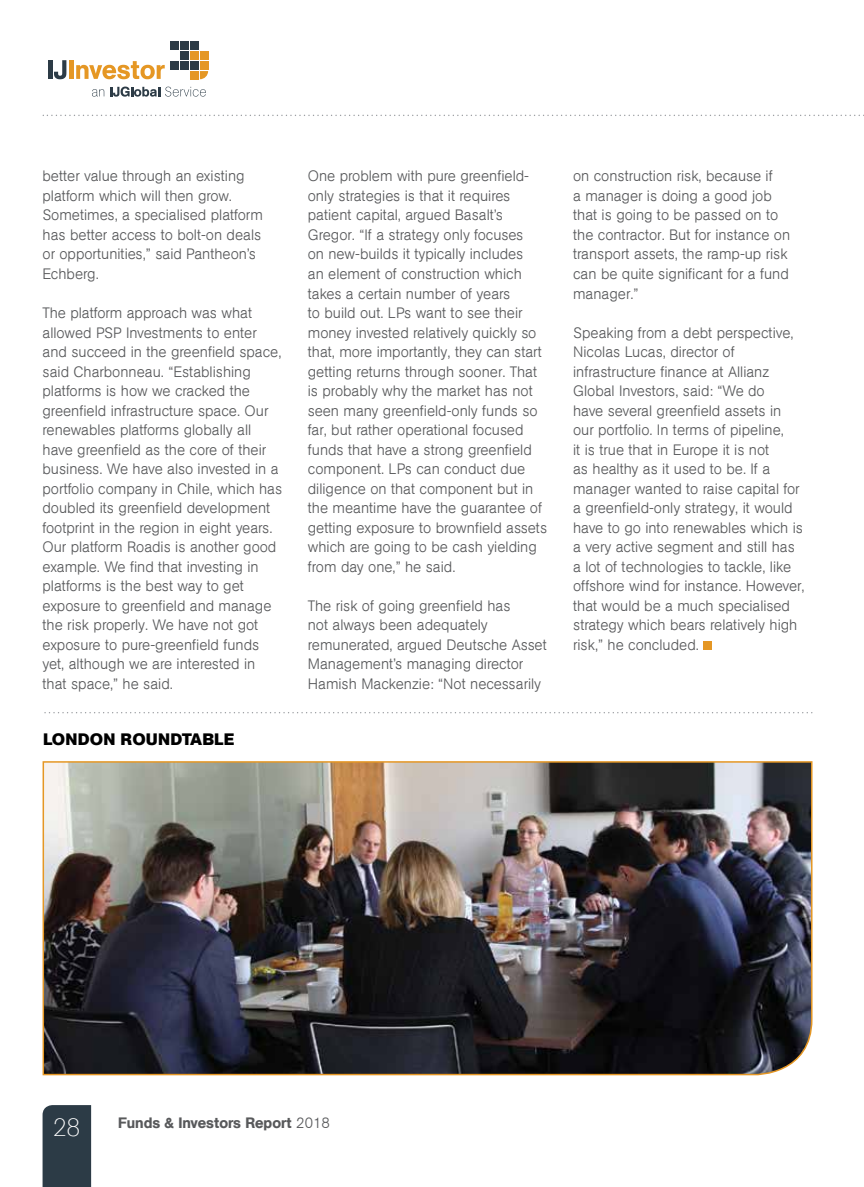
<style>
.page{position:relative;width:864px;height:1187px;background:#fff}
.page>*{position:absolute;margin:0;border:0;box-sizing:border-box;transform-origin:0 0}
.t1{font:200 25.35px "AG Book Std";color:#fff}
.t2{font:700 16.5px "AG Book Std";letter-spacing:.01em;color:#000}
.t3{font:300 15px/19.5px "AG Book Std";color:#58595b}
.t4{font:500 15px "AG Book Std";color:#58595b}
.s1{font-weight:300}
</style>
<div class="page">
<div style="left:43px;top:1105px;width:48px;height:81px;background:#2c3b46"></div>
<svg style="left:43px;top:115px;width:821px;height:1px"></svg>
<div style="left:170px;top:42px;width:8px;height:8px;background:#2c3b46"></div>
<div style="left:180px;top:42px;width:8px;height:8px;background:#2c3b46"></div>
<div style="left:190px;top:42px;width:8px;height:8px;background:#2c3b46"></div>
<div style="left:180px;top:51px;width:8px;height:9px;background:#2c3b46"></div>
<div style="left:190px;top:51px;width:8px;height:9px;background:#e59724"></div>
<div style="left:200px;top:51px;width:8px;height:9px;background:#e59724"></div>
<div style="left:170px;top:61px;width:8px;height:8px;background:#2c3b46"></div>
<div style="left:180px;top:61px;width:8px;height:8px;background:#2c3b46"></div>
<div style="left:190px;top:61px;width:8px;height:8px;background:#2c3b46"></div>
<div style="left:200px;top:61px;width:8px;height:8px;background:#e59724"></div>
<div style="left:190px;top:71px;width:8px;height:8px;background:#e59724"></div>
<svg style="left:200px;top:71px;width:8px;height:8px"></svg>
<hr style="left:48px;top:60px;width:4px;height:19px;background:#2c3b46">
<svg style="left:54px;top:60px;width:12px;height:19px"></svg>
<hr style="left:69px;top:60px;width:4px;height:19px;background:#e59724">
<svg style="left:76px;top:61px;width:89px;height:18px"></svg>
<svg style="left:92px;top:89px;width:12px;height:8px"></svg>
<svg style="left:110px;top:87px;width:96px;height:10px"></svg>
<img style="left:42px;top:761px;width:770px;height:314px">
<div style="left:703px;top:640px;width:9px;height:9px;background:#e59724"></div>
<svg style="left:45px;top:712px;width:767px;height:1px"></svg>
<p class="t3" style="left:43px;top:167px;width:222px">better value through an existing platform which will then grow.<br>Sometimes, a specialised platform has better access to bolt-on deals or opportunities,” said Pantheon’s<br>Echberg.</p>
<p class="t3" style="left:43px;top:303px;width:241px">The platform approach was what allowed PSP Investments to enter and succeed in the greenfield space, said Charbonneau. “Establishing platforms is how we cracked the greenfield infrastructure space. Our renewables platforms globally all have greenfield as the core of their business. We have also invested in a portfolio company in Chile, which has doubled its greenfield development footprint in the region in eight years.<br>Our platform Roadis is another good example. We find that investing in platforms is the best way to get exposure to greenfield and manage the risk properly. We have not got exposure to pure-greenfield funds yet, although we are interested in that space,” he said.</p>
<p class="t2" style="left:43px;top:729px;width:191px">LONDON ROUNDTABLE</p>
<p class="t3" style="left:308px;top:167px;width:241px">One problem with pure greenfield&shy;only strategies is that it requires patient capital, argued Basalt’s Gregor. “If a strategy only focuses<br>on new-builds it typically includes<br>an element of construction which takes a certain number of years<br>to build out. LPs want to see their money invested relatively quickly so that, more importantly, they can start getting returns through sooner. That is probably why the market has not seen many greenfield-only funds so far, but rather operational focused funds that have a strong greenfield component. LPs can conduct due diligence on that component but in the meantime have the guarantee of getting exposure to brownfield assets which are going to be cash yielding from day one,” he said.</p>
<p class="t3" style="left:308px;top:596px;width:240px">The risk of going greenfield has<br>not always been adequately remunerated, argued Deutsche Asset Management’s managing director Hamish Mackenzie: “Not necessarily</p>
<p class="t3" style="left:573px;top:167px;width:218px">on construction risk, because if<br>a manager is doing a good job that is going to be passed on to the contractor. But for instance on transport assets, the ramp-up risk can be quite significant for a fund manager.”</p>
<p class="t3" style="left:573px;top:323px;width:233px">Speaking from a debt perspective, Nicolas Lucas, director of infrastructure finance at Allianz Global Investors, said: “We do<br>have several greenfield assets in our portfolio. In terms of pipeline,<br>it is true that in Europe it is not<br>as healthy as it used to be. If a manager wanted to raise capital for a greenfield-only strategy, it would have to go into renewables which is a very active segment and still has a lot of technologies to tackle, like offshore wind for instance. However, that would be a much specialised strategy which bears relatively high risk,” he concluded.</p>
<h1 class="t1" style="left:54px;top:1112px;width:28px">28</h1>
<p class="t4" style="left:118px;top:1113px;width:213px">Funds &amp; Investors Report <span class="s1">2018</span></p>
</div>
